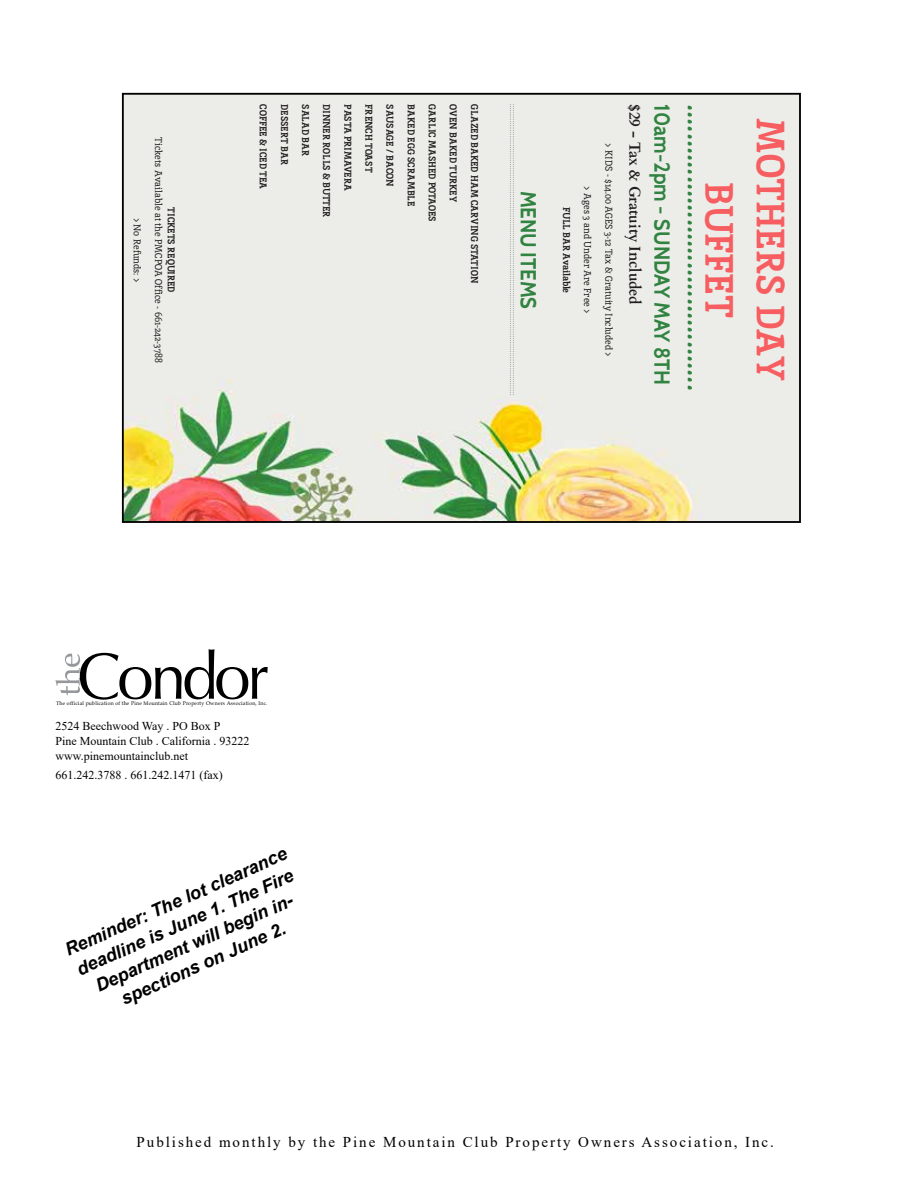
<style>
.page{position:relative;width:918px;height:1188px;background:#fff}
.page>*{position:absolute;margin:0;border:0;box-sizing:border-box;transform-origin:0 0}
.t1{font:39.45px "Soft Cafe Sym SC";color:#318341;scale:.93 1}
.t2{font:700 39.45px/51.3px "Inika";color:#f75e61;text-align:center;scale:.93 1}
.t3{font:700 21.75px "Cabin";color:#318341;scale:.93 1}
.t4{font:italic 700 18px/22.5px "Arial";color:#000;text-align:center}
.t5{font:700 15.75px "Cardo";color:#211d1d;scale:.93 1}
.t6{font:15px "Times New Roman";letter-spacing:.13em;color:#000}
.t7{font:12px/15px "Times New Roman";color:#000}
.t8{font:700 9.9px "Inika";color:#211d1d;scale:.93 1}
.t9{font:9.9px/21.1px "Inika";color:#211d1d;text-align:center;scale:.93 1}
.t10{font:5.25px "Palatino";letter-spacing:.04em;color:#000}
</style>
<div class="page">
<svg style="left:55px;top:649px;width:213px;height:51px"></svg>
<img style="left:125px;top:96px;width:673px;height:424px">
<svg style="left:510px;top:104px;width:4px;height:291px"></svg>
<div style="left:122px;top:93px;width:679px;height:430px;border:2px solid #000"></div>
<p class="t9" style="left:169px;top:137px;width:244px;rotate:90deg">Tickets Available at the PMCPOA Office - 661-242-3788 &gt; No Refunds: &gt;</p>
<p class="t8" style="left:178px;top:207px;width:93px;rotate:90deg">TICKETS REQUIRED</p>
<p class="t8" style="left:270px;top:104px;width:93px;rotate:90deg">COFFEE &amp; ICED TEA</p>
<p class="t8" style="left:291px;top:104px;width:66px;rotate:90deg">DESSERT BAR</p>
<p class="t8" style="left:312px;top:104px;width:57px;rotate:90deg">SALAD BAR</p>
<p class="t8" style="left:333px;top:104px;width:123px;rotate:90deg">DINNER ROLLS &amp; BUTTER</p>
<p class="t8" style="left:354px;top:104px;width:94px;rotate:90deg">PASTA PRIMAVERA</p>
<p class="t8" style="left:375px;top:104px;width:75px;rotate:90deg">FRENCH TOAST</p>
<p class="t8" style="left:396px;top:104px;width:90px;rotate:90deg">SAUSAGE / BACON</p>
<p class="t8" style="left:417px;top:104px;width:111px;rotate:90deg">BAKED EGG SCRAMBLE</p>
<p class="t8" style="left:439px;top:104px;width:127px;rotate:90deg">GARLIC MASHED POTAOES</p>
<p class="t8" style="left:460px;top:104px;width:106px;rotate:90deg">OVEN BAKED TURKEY</p>
<p class="t8" style="left:481px;top:104px;width:193px;rotate:90deg">GLAZED BAKED HAM CARVING STATION</p>
<h2 class="t3" style="left:542px;top:191px;width:129px;rotate:90deg">MENU ITEMS</h2>
<p class="t8" style="left:573px;top:207px;width:94px;rotate:90deg">FULL BAR Available</p>
<p class="t9" style="left:620px;top:143px;width:231px;rotate:90deg">&gt; KIDS - $14.00 AGES 3-12 Tax &amp; Gratuity Included &gt; &gt; Ages 3 and Under Are Free &gt;</p>
<h3 class="t5" style="left:647px;top:104px;width:217px;rotate:90deg">$29 - Tax &amp; Gratuity Included</h3>
<h2 class="t3" style="left:675px;top:104px;width:304px;rotate:90deg">10am-2pm - SUNDAY MAY 8TH</h2>
<h1 class="t1" style="left:725px;top:104px;width:310px;rotate:90deg">‡‡‡‡‡‡‡‡‡‡‡‡‡‡‡‡‡‡‡‡‡‡‡‡‡‡‡‡‡‡‡‡‡‡‡‡‡‡‡‡</h1>
<h1 class="t2" style="left:796px;top:118px;width:284px;rotate:90deg">MOTHERS DAY<br>BUFFET</h1>
<p class="t10" style="left:56px;top:700px;width:213px">The official publication of the Pine Mountain Club Property Owners Association, Inc.</p>
<p class="t7" style="left:55px;top:718px;width:196px">2524 Beechwood Way . PO Box P<br>Pine Mountain Club . California . 93222 www.pinemountainclub.net</p>
<p class="t7" style="left:55px;top:767px;width:169px">661.242.3788 . 661.242.1471 (fax)</p>
<h3 class="t4" style="left:61px;top:941px;width:243px;rotate:-24deg">Reminder: The lot clearance deadline is June 1. The Fire<br>Department will begin in&shy;spections on June 2.</h3>
<h3 class="t6" style="left:137px;top:1132px;width:639px">Published monthly by the Pine Mountain Club Property Owners Association, Inc.</h3>
</div>
